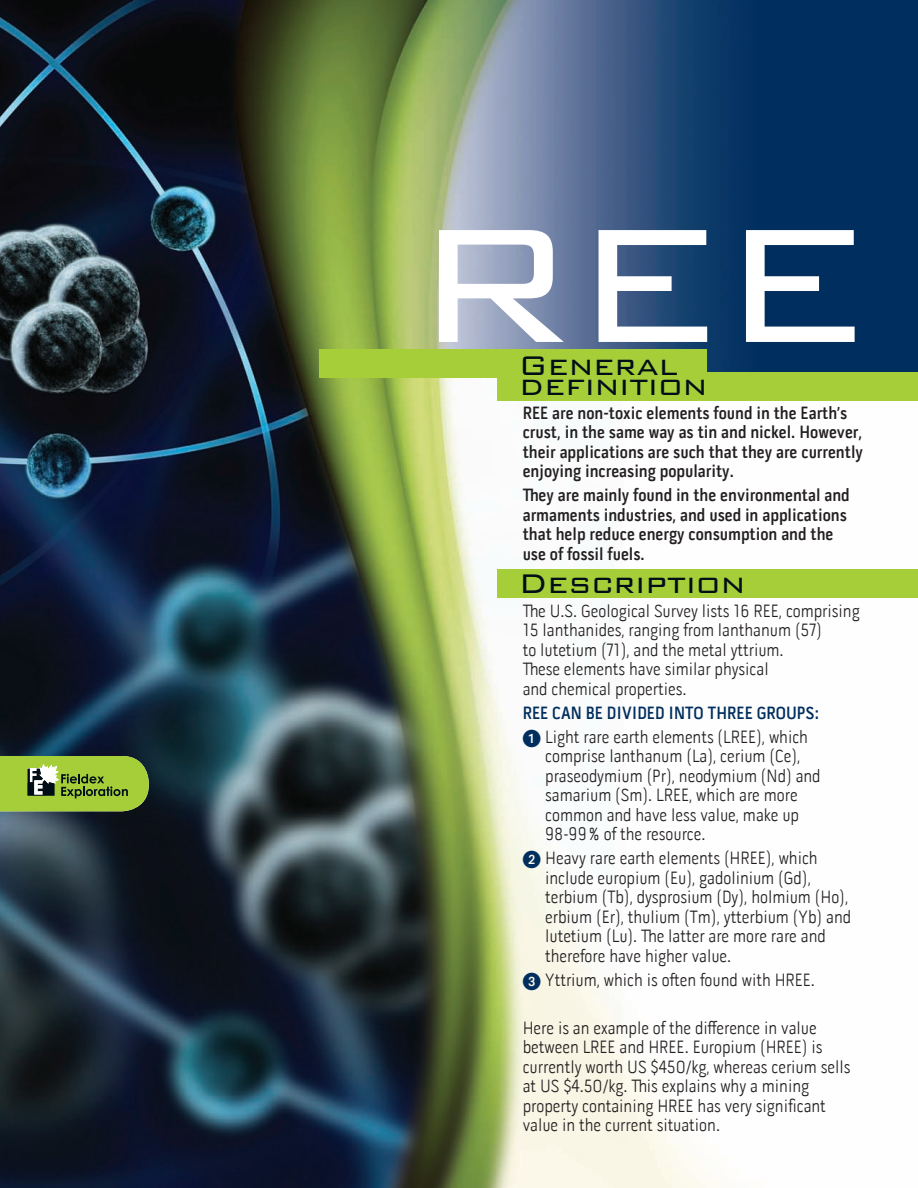
<style>
.page{position:relative;width:918px;height:1188px;background:#fff}
.page>*{position:absolute;margin:0;border:0;box-sizing:border-box;transform-origin:0 0}
.t1{font:300 36px "Bank Gothic BT";color:#010e18}
.t2{font:300 18px/19.5px "Pill Gothic 300 mg";color:#231f20}
.t3{font:600 18px/19.5px "Pill Gothic 300 mg";color:#231f20}
.s1{font-weight:600;color:#002e5e}
.s2{font-family:"European Pi One";font-weight:400;color:#002e5e}
</style>
<div class="page">
<img style="left:0;top:0;width:918px;height:1188px">
<svg style="left:0;top:756px;width:149px;height:55px;background:#94b63f"></svg>
<div style="left:319px;top:350px;width:388px;height:28px;background:#a6ce39"></div>
<div style="left:497px;top:373px;width:421px;height:28px;background:#a6ce39"></div>
<div style="left:497px;top:569px;width:421px;height:29px;background:#a6ce39"></div>
<svg style="left:439px;top:230px;width:416px;height:112px"></svg>
<h1 class="t1" style="left:518px;top:347px;width:161px">General</h1>
<h1 class="t1" style="left:518px;top:366px;width:191px">definition</h1>
<p class="t3" style="left:523px;top:403px;width:342px">REE are non-toxic elements found in the Earth’s crust, in the same way as tin and nickel. However, their applications are such that they are currently enjoying increasing popularity.</p>
<p class="t3" style="left:523px;top:486px;width:329px">They are mainly found in the environmental and armaments industries, and used in applications that help reduce energy consumption and the use of fossil fuels.</p>
<h1 class="t1" style="left:518px;top:564px;width:229px">Description</h1>
<p class="t2" style="left:523px;top:601px;width:338px">The U.S. Geological Survey lists 16 REE, comprising 15 lanthanides, ranging from lanthanum (57)<br>to lutetium (71), and the metal yttrium.<br>These elements have similar physical<br>and chemical properties.</p>
<p class="t2" style="left:523px;top:701px;width:298px;line-height:24px"><span class="s1">REE can bE dividEd into tHREE gRoups:<br></span><span class="s2">1</span> Light rare earth elements (LREE), which</p>
<p class="t2" style="left:545px;top:747px;width:277px">comprise lanthanum (La), cerium (Ce), praseodymium (Pr), neodymium (Nd) and samarium (Sm). LREE, which are more common and have less value, make up 98-99% of the resource.</p>
<p class="t2" style="left:545px;top:849px;width:307px;text-indent:-22px"><span class="s2">2</span> Heavy rare earth elements (HREE), which include europium (Eu), gadolinium (Gd), terbium (Tb), dysprosium (Dy), holmium (Ho), erbium (Er), thulium (Tm), ytterbium (Yb) and lutetium (Lu). The latter are more rare and therefore have higher value.</p>
<p class="t2" style="left:523px;top:970px;width:294px"><span class="s2">3</span> Yttrium, which is often found with HREE.</p>
<p class="t2" style="left:523px;top:1018px;width:329px">Here is an example of the difference in value between LREE and HREE. Europium (HREE) is currently worth US $450/kg, whereas cerium sells at US $4.50/kg. This explains why a mining property containing HREE has very significant value in the current situation.</p>
</div>
